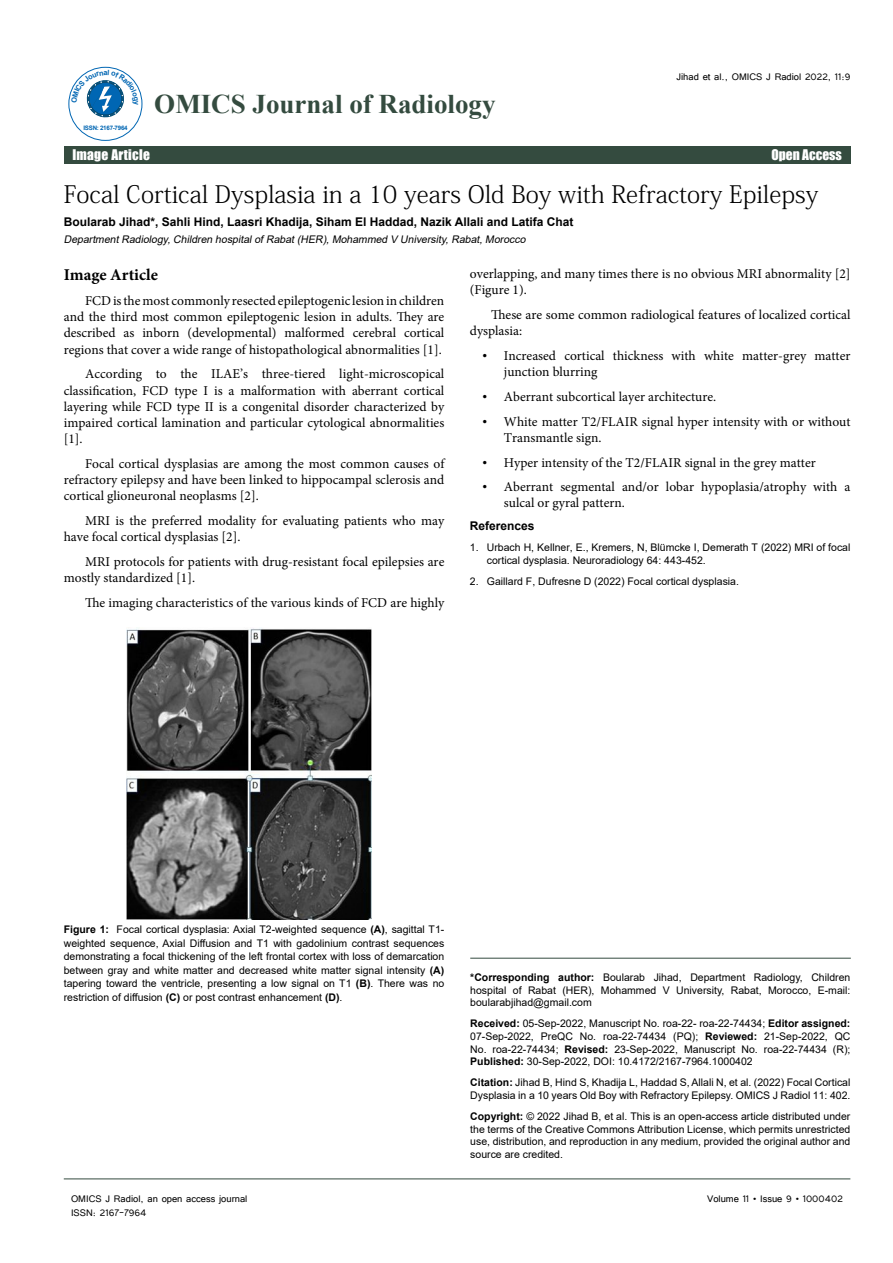
<style>
.page{position:relative;width:893px;height:1263px;background:#fff}
.page>*{position:absolute;margin:0;border:0;box-sizing:border-box;transform-origin:0 0}
.t1{font:700 27px "Times New Roman";color:#344b3f}
.t2{font:24px "Adobe Fangsong Std";color:#000}
.t3{font:16.5px "Impact";letter-spacing:.04em;color:#fff}
.t4{font:700 16.5px "Minion Pro";color:#000}
.t5{font:13.5px/16.2px "Minion Pro";color:#000}
.t6{font:13.5px "Impact";letter-spacing:.02em;color:#fff}
.t7{font:13.5px "Impact";color:#fff}
.t8{font:12px "Tunga";color:#000}
.t9{font:700 12px "Arial";color:#000}
.t10{font:10.5px/12.6px "Arial";color:#000;text-align:justify}
.t11{font:italic 10.5px "Arial";color:#000}
.t12{font:700 6.15px "Arial";letter-spacing:-.04em;color:#0066b3}
.s1{font-family:"Times New Roman"}
.s2{font-weight:700}
</style>
<div class="page">
<div style="left:64px;top:147px;width:786px;height:17px;background:#344b3f"></div>
<div style="left:69px;top:67px;width:73px;height:74px;border:1px solid #0066b3;border-radius:50%"></div>
<hr style="left:64px;top:1179px;width:786px;height:1px;background:#344b3f">
<hr style="left:470px;top:958px;width:381px;height:1px;background:#344b3f">
<img style="left:127px;top:628px;width:245px;height:291px">
<svg style="left:71px;top:70px;width:67px;height:49px"></svg>
<p class="t12" style="left:83px;top:124px;width:46px">ISSN: 2167-7964</p>
<h1 class="t1" style="left:154px;top:84px;width:343px">OMICS Journal of Radiology</h1>
<p class="t8" style="left:676px;top:69px;width:175px">Jihad et al., OMICS J Radiol 2022, 11:9</p>
<p class="t6" style="left:72px;top:144px;width:79px">Image Article</p>
<h3 class="t3" style="left:753px;top:140px;width:94px">Open Access</h3>
<h3 class="t3" style="left:68px;top:140px;width:124px">Research Article</h3>
<p class="t7" style="left:771px;top:144px;width:72px">Open Access</p>
<h2 class="t2" style="left:64px;top:180px;width:756px">Focal Cortical Dysplasia in a 10 years Old Boy with Refractory Epilepsy</h2>
<p class="t9" style="left:64px;top:213px;width:511px">Boularab Jihad*, Sahli Hind, Laasri Khadija, Siham El Haddad, Nazik Allali and Latifa Chat</p>
<p class="t11" style="left:64px;top:232px;width:466px">DepartmentRadiology,Children hospitalofRabat(HER),Mohammed V University,Rabat,Morocco</p>
<h3 class="t4" style="left:64px;top:263px;width:96px">Image Article</h3>
<p class="t5" style="left:64px;top:293px;width:382px;text-align:justify;text-indent:21px">FCD is the most commonly resected epileptogenic lesion in children and the third most common epileptogenic lesion in adults. They are described as inborn (developmental) malformed cerebral cortical regions that cover a wide range of histopathological abnormalities [1].</p>
<p class="t5" style="left:64px;top:366px;width:382px;text-align:justify;text-indent:21px">According to the ILAE’s three-tiered light-microscopical classification, FCD type I is a malformation with aberrant cortical layering while FCD type II is a congenital disorder characterized by impaired cortical lamination and particular cytological abnormalities [1].</p>
<p class="t5" style="left:64px;top:455px;width:382px;text-align:justify;text-indent:21px">Focal cortical dysplasias are among the most common causes of refractory epilepsy and have been linked to hippocampal sclerosis and cortical glioneuronal neoplasms [2].</p>
<p class="t5" style="left:64px;top:513px;width:382px;text-indent:21px">MRI is the preferred modality for evaluating patients who may have focal cortical dysplasias [2].</p>
<p class="t5" style="left:64px;top:553px;width:382px;text-indent:21px">MRI protocols for patients with drug-resistant focal epilepsies are mostly standardized [1].</p>
<p class="t5" style="left:85px;top:594px;width:361px">The imaging characteristics of the various kinds of FCD are highly</p>
<p class="t5" style="left:470px;top:266px;width:382px">overlapping, and many times there is no obvious MRI abnormality [2] (Figure 1).</p>
<p class="t5" style="left:470px;top:307px;width:382px;text-indent:21px">These are some common radiological features of localized cortical dysplasia:</p>
<p class="t5" style="left:504px;top:348px;width:348px;text-indent:-21px"><span class="s1">•</span> Increased cortical thickness with white matter-grey matter junction blurring</p>
<p class="t5" style="left:483px;top:389px;width:235px"><span class="s1">•</span> Aberrant subcortical layer architecture.</p>
<p class="t5" style="left:504px;top:413px;width:348px;text-indent:-21px"><span class="s1">•</span> White matter T2/FLAIR signal hyper intensity with or without<br>Transmantle sign.</p>
<p class="t5" style="left:483px;top:454px;width:335px"><span class="s1">•</span> Hyper intensity of the T2/FLAIR signal in the grey matter</p>
<p class="t5" style="left:504px;top:479px;width:348px;text-indent:-21px"><span class="s1">•</span> Aberrant segmental and/or lobar hypoplasia/atrophy with a sulcal or gyral pattern.</p>
<p class="t9" style="left:470px;top:518px;width:66px">References</p>
<p class="t10" style="left:487px;top:541px;width:365px;text-indent:-17px">1. Urbach H, Kellner, E., Kremers, N, Blümcke I, Demerath T (2022) MRI of focal cortical dysplasia. Neuroradiology 64: 443-452.</p>
<p class="t10" style="left:470px;top:575px;width:271px">2. Gaillard F, Dufresne D (2022) Focal cortical dysplasia.</p>
<p class="t10" style="left:64px;top:923px;width:382px;line-height:13.5px"><span class="s2">Figure 1:</span> Focal cortical dysplasia: Axial T2-weighted sequence <span class="s2">(A)</span>, sagittal T1- weighted sequence, Axial Diffusion and T1 with gadolinium contrast sequences demonstrating a focal thickening of the left frontal cortex with loss of demarcation between gray and white matter and decreased white matter signal intensity <span class="s2">(A) </span>tapering toward the ventricle, presenting a low signal on T1 <span class="s2">(B)</span>. There was no restriction of diffusion <span class="s2">(C)</span> or post contrast enhancement <span class="s2">(D)</span>.</p>
<p class="t10" style="left:470px;top:971px;width:382px"><span class="s2">*Corresponding author:</span> Boularab Jihad, Department Radiology, Children hospital of Rabat (HER), Mohammed V University, Rabat, Morocco, E-mail: boularabjihad@gmail.com</p>
<p class="t10" style="left:470px;top:1017px;width:382px"><span class="s2">Received:</span> 05-Sep-2022, Manuscript No. roa-22- roa-22-74434; <span class="s2">Editor assigned:<br></span>07-Sep-2022, PreQC No. roa-22-74434 (PQ); <span class="s2">Reviewed:</span> 21-Sep-2022, QC No. roa-22-74434; <span class="s2">Revised:</span> 23-Sep-2022, Manuscript No. roa-22-74434 (R); <span class="s2">Published:</span> 30-Sep-2022, DOI: 10.4172/2167-7964.1000402</p>
<p class="t10" style="left:470px;top:1076px;width:382px"><span class="s2">Citation:</span> Jihad B, Hind S, Khadija L, Haddad S, Allali N, et al. (2022) Focal Cortical<br>Dysplasia in a 10 years Old Boy with Refractory Epilepsy. OMICS J Radiol 11: 402.</p>
<p class="t10" style="left:470px;top:1110px;width:382px"><span class="s2">Copyright:</span> © 2022 Jihad B, et al. This is an open-access article distributed under the terms of the Creative Commons Attribution License, which permits unrestricted use, distribution, and reproduction in any medium, provided the original author and source are credited.</p>
<p class="t8" style="left:71px;top:1190px;width:178px">OMICS J Radiol, an open access journal</p>
<p class="t8" style="left:707px;top:1190px;width:137px">Volume 11 • Issue 9 • 1000402</p>
<p class="t8" style="left:71px;top:1205px;width:77px">ISSN: 2167-7964</p>
</div>
